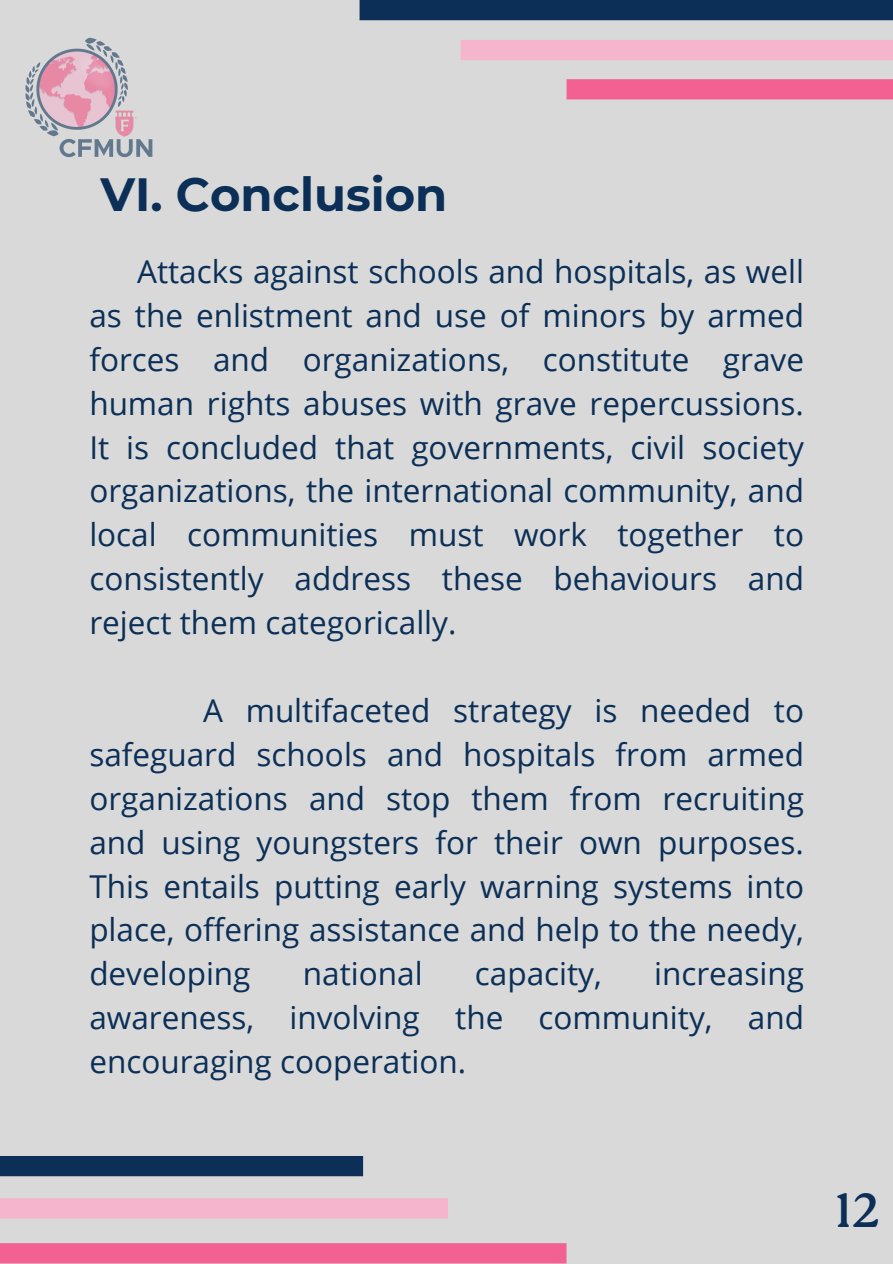
<style>
.page{position:relative;width:893px;height:1264px;background:#fff}
.page>*{position:absolute;margin:0;border:0;box-sizing:border-box;transform-origin:0 0}
.t1{font:47.85px "Roca One";color:#0b2f57}
.t2{font:700 46.5px "Montserrat";color:#0b2f57}
.t3{font:31.5px/43.8px "Open Sans";color:#0b2f57;text-align:justify}
</style>
<div class="page">
<div style="left:0;top:0;width:892px;height:1263px;background:#d9d9d9"></div>
<div style="left:359px;top:0;width:533px;height:20px;background:#0b2f57"></div>
<div style="left:460px;top:40px;width:432px;height:20px;background:#f4b5cd"></div>
<div style="left:566px;top:79px;width:326px;height:20px;background:#f26191"></div>
<div style="left:0;top:1155px;width:363px;height:21px;background:#0b2f57"></div>
<div style="left:0;top:1198px;width:448px;height:20px;background:#f4b5cd"></div>
<div style="left:0;top:1243px;width:566px;height:20px;background:#f26191"></div>
<img style="left:25px;top:37px;width:128px;height:121px">
<h1 class="t2" style="left:101px;top:166px;width:348px">VI. Conclusion</h1>
<p class="t3" style="left:89px;top:249px;width:716px;text-indent:48px">Attacks against schools and hospitals, as well as the enlistment and use of minors by armed forces and organizations, constitute grave human rights abuses with grave repercussions.<br>It is concluded that governments, civil society organizations, the international community, and local communities must work together to consistently address these behaviours and reject them categorically.</p>
<p class="t3" style="left:89px;top:687px;width:716px;text-indent:114px">A multifaceted strategy is needed to safeguard schools and hospitals from armed organizations and stop them from recruiting and using youngsters for their own purposes.<br>This entails putting early warning systems into place, offering assistance and help to the needy, developing</p>
<p class="t3" style="left:303px;top:951px;width:121px">national</p>
<p class="t3" style="left:475px;top:951px;width:128px">capacity,</p>
<p class="t3" style="left:89px;top:951px;width:716px;text-indent:564px">increasing awareness, involving the community, and encouraging cooperation.</p>
<p class="t1" style="left:834px;top:1182px;width:47px">12</p>
</div>
